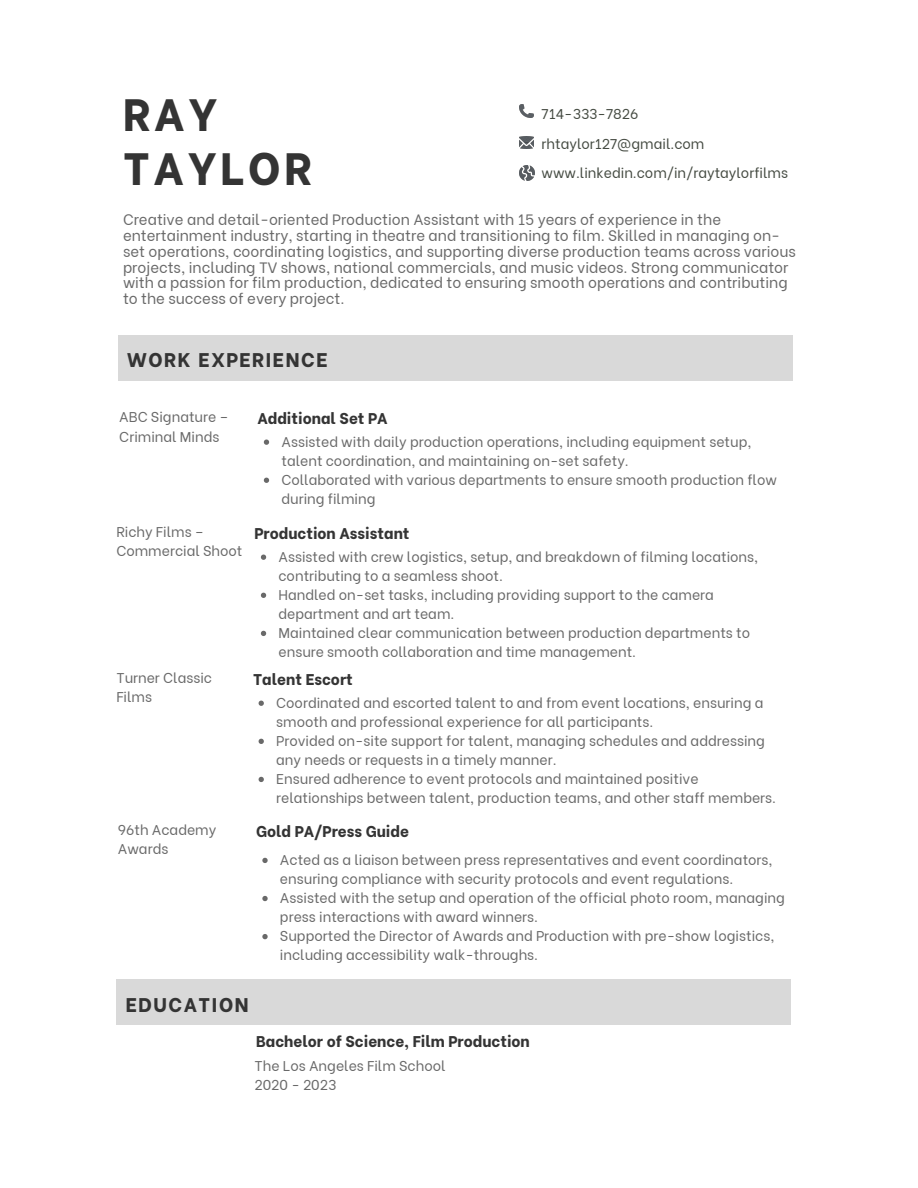
<style>
.page{position:relative;width:918px;height:1188px;background:#fff}
.page>*{position:absolute;margin:0;border:0;box-sizing:border-box;transform-origin:0 0}
.t1{font:800 45.15px/54px "Be Vietnam";letter-spacing:.08em;color:#343434}
.t2{font:800 19.8px "Be Vietnam";letter-spacing:.08em;color:#343434}
.t3{font:800 15.45px "Be Vietnam";color:#343434}
.t4{font:15px/15.8px "Be Vietnam";color:#696969}
.t5{font:14.1px/19px "Be Vietnam";color:#696969}
.t6{font:14.1px "Be Vietnam";color:#454b42}
</style>
<div class="page">
<div style="left:118px;top:336px;width:675px;height:45px;background:#d9d9d9"></div>
<div style="left:116px;top:979px;width:675px;height:46px;background:#d9d9d9"></div>
<svg style="left:264px;top:440px;width:5px;height:5px"></svg>
<svg style="left:264px;top:478px;width:5px;height:5px"></svg>
<svg style="left:261px;top:555px;width:5px;height:5px"></svg>
<svg style="left:261px;top:593px;width:5px;height:5px"></svg>
<svg style="left:261px;top:631px;width:5px;height:5px"></svg>
<svg style="left:262px;top:858px;width:6px;height:5px"></svg>
<svg style="left:262px;top:896px;width:6px;height:5px"></svg>
<svg style="left:262px;top:934px;width:6px;height:5px"></svg>
<img style="left:520px;top:104px;width:13px;height:14px">
<img style="left:519px;top:136px;width:15px;height:13px">
<img style="left:520px;top:166px;width:14px;height:14px">
<svg style="left:259px;top:701px;width:5px;height:5px"></svg>
<svg style="left:259px;top:739px;width:5px;height:5px"></svg>
<svg style="left:259px;top:777px;width:5px;height:5px"></svg>
<h1 class="t1" style="left:123px;top:83px;width:190px">RAY<br>TAYLOR</h1>
<p class="t4" style="left:123px;top:211px;width:674px">Creative and detail-oriented Production Assistant with 15 years of experience in the entertainment industry, starting in theatre and transitioning to film. Skilled in managing on&shy;set operations, coordinating logistics, and supporting diverse production teams across various projects, including TV shows, national commercials, and music videos. Strong communicator with a passion for film production, dedicated to ensuring smooth operations and contributing to the success of every project.</p>
<p class="t6" style="left:542px;top:102px;width:98px">714-333-7826</p>
<p class="t6" style="left:542px;top:132px;width:164px">rhtaylor127@gmail.com</p>
<p class="t6" style="left:542px;top:161px;width:248px">www.linkedin.com/in/raytaylorfilms</p>
<p class="t2" style="left:127px;top:343px;width:202px">WORK EXPERIENCE</p>
<h2 class="t5" style="left:119px;top:406px;width:111px">ABC Signature –<br>Criminal Minds</h2>
<p class="t3" style="left:257px;top:405px;width:132px">Additional Set PA</p>
<p class="t5" style="left:281px;top:431px;width:472px">Assisted with daily production operations, including equipment setup, talent coordination, and maintaining on-set safety.</p>
<h3 class="t5" style="left:281px;top:469px;width:497px">Collaborated with various departments to ensure smooth production flow during filming</h3>
<p class="t5" style="left:116px;top:521px;width:128px">Richy Films –<br>Commercial Shoot</p>
<p class="t3" style="left:255px;top:520px;width:157px">Production Assistant</p>
<p class="t5" style="left:279px;top:546px;width:481px">Assisted with crew logistics, setup, and breakdown of filming locations, contributing to a seamless shoot.</p>
<p class="t5" style="left:279px;top:584px;width:437px">Handled on-set tasks, including providing support to the camera department and art team.</p>
<p class="t5" style="left:279px;top:622px;width:473px">Maintained clear communication between production departments to ensure smooth collaboration and time management.</p>
<p class="t5" style="left:116px;top:667px;width:97px">Turner Classic</p>
<h3 class="t5" style="left:116px;top:686px;width:37px">Films</h3>
<p class="t3" style="left:253px;top:666px;width:101px">Talent Escort</p>
<p class="t5" style="left:276px;top:692px;width:489px">Coordinated and escorted talent to and from event locations, ensuring a smooth and professional experience for all participants.</p>
<p class="t5" style="left:276px;top:730px;width:490px">Provided on-site support for talent, managing schedules and addressing any needs or requests in a timely manner.</p>
<h2 class="t5" style="left:276px;top:768px;width:501px">Ensured adherence to event protocols and maintained positive relationships between talent, production teams, and other staff members.</h2>
<p class="t5" style="left:118px;top:819px;width:100px">96th Academy<br>Awards</p>
<p class="t3" style="left:256px;top:818px;width:154px">Gold PA/Press Guide</p>
<p class="t5" style="left:280px;top:849px;width:494px">Acted as a liaison between press representatives and event coordinators, ensuring compliance with security protocols and event regulations.</p>
<p class="t5" style="left:280px;top:887px;width:506px">Assisted with the setup and operation of the official photo room, managing press interactions with award winners.</p>
<h3 class="t5" style="left:280px;top:925px;width:496px">Supported the Director of Awards and Production with pre-show logistics, including accessibility walk-throughs.</h3>
<p class="t2" style="left:126px;top:988px;width:124px">EDUCATION</p>
<p class="t3" style="left:256px;top:1029px;width:275px">Bachelor of Science, Film Production</p>
<p class="t5" style="left:255px;top:1055px;width:193px">The Los Angeles Film School</p>
<h3 class="t5" style="left:255px;top:1074px;width:83px">2020 - 2023</h3>
</div>
